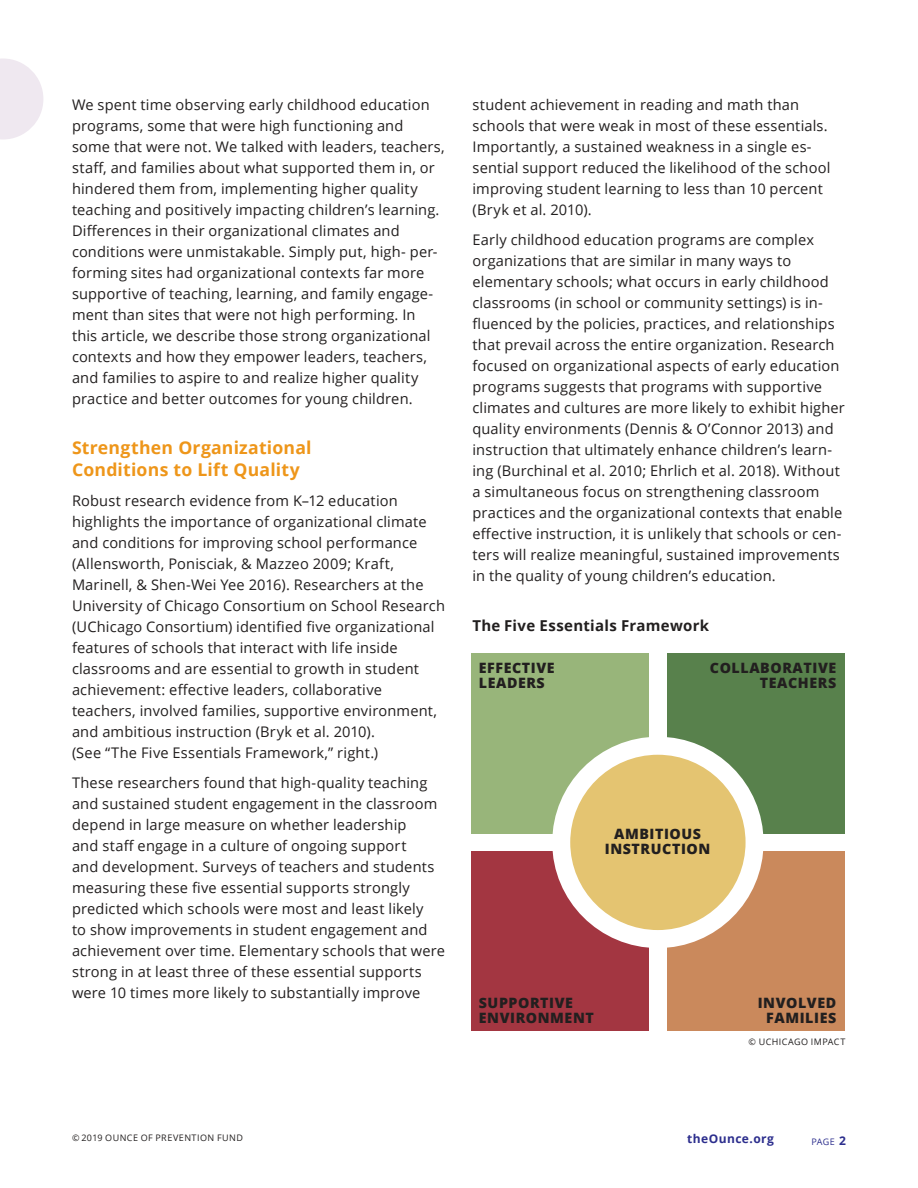
<style>
.page{position:relative;width:918px;height:1188px;background:#fff}
.page>*{position:absolute;margin:0;border:0;box-sizing:border-box;transform-origin:0 0}
.t1{font:700 17.7px/22.5px "Open Sans";letter-spacing:.01em;color:#ee961a}
.t2{font:700 15px "Open Sans";letter-spacing:.02em;color:#221f1f}
.t3{font:14.7px/21px "Open Sans";letter-spacing:.01em;color:#221f1f}
.t4{font:800 14.25px/15px "Open Sans";letter-spacing:.04em;color:#221f1f}
.t5{font:700 12px "Open Sans";letter-spacing:.035em;color:#2c2e8d}
.t6{font:9px "Open Sans";letter-spacing:.045em;color:#221f1f}
.t7{font:9px "Open Sans";color:#2c2e8d}
.s1{font-weight:700;font-size:12px}
</style>
<div class="page">
<svg style="left:0;top:58px;width:43px;height:81px"></svg>
<div style="left:471px;top:653px;width:178px;height:180px;background:#98b57a"></div>
<div style="left:667px;top:653px;width:178px;height:180px;background:#58814c"></div>
<div style="left:471px;top:851px;width:178px;height:180px;background:#a33641"></div>
<div style="left:667px;top:851px;width:178px;height:180px;background:#ca895c"></div>
<div style="left:561px;top:746px;width:194px;height:193px;background:#e4c471;border-radius:50%"></div>
<div style="left:552px;top:737px;width:212px;height:211px;border:18px solid #fff;border-radius:50%"></div>
<p class="t3" style="left:72px;top:96px;width:374px">We spent time observing early childhood education programs, some that were high functioning and some that were not. We talked with leaders, teachers, staff, and families about what supported them in, or hindered them from, implementing higher quality teaching and positively impacting children’s learning.<br>Differences in their organizational climates and conditions were unmistakable. Simply put, high- per&shy;forming sites had organizational contexts far more supportive of teaching, learning, and family engage&shy;ment than sites that were not high performing. In<br>this article, we describe those strong organizational contexts and how they empower leaders, teachers, and families to aspire to and realize higher quality practice and better outcomes for young children.</p>
<p class="t1" style="left:72px;top:438px;width:241px">Strengthen Organizational<br>Conditions to Lift Quality</p>
<p class="t3" style="left:72px;top:492px;width:375px">Robust research evidence from K–12 education highlights the importance of organizational climate and conditions for improving school performance (Allensworth, Ponisciak, &amp; Mazzeo 2009; Kraft, Marinell, &amp; Shen-Wei Yee 2016). Researchers at the University of Chicago Consortium on School Research (UChicago Consortium) identified five organizational features of schools that interact with life inside classrooms and are essential to growth in student achievement: effective leaders, collaborative teachers, involved families, supportive environment, and ambitious instruction (Bryk et al. 2010).<br>(See “The Five Essentials Framework,” right.)</p>
<p class="t3" style="left:72px;top:774px;width:375px">These researchers found that high-quality teaching and sustained student engagement in the classroom depend in large measure on whether leadership<br>and staff engage in a culture of ongoing support<br>and development. Surveys of teachers and students measuring these five essential supports strongly predicted which schools were most and least likely<br>to show improvements in student engagement and achievement over time. Elementary schools that were strong in at least three of these essential supports were 10 times more likely to substantially improve</p>
<p class="t3" style="left:473px;top:96px;width:360px">student achievement in reading and math than schools that were weak in most of these essentials.<br>Importantly, a sustained weakness in a single es&shy;sential support reduced the likelihood of the school improving student learning to less than 10 percent (Bryk et al. 2010).</p>
<p class="t3" style="left:473px;top:229px;width:374px">Early childhood education programs are complex organizations that are similar in many ways to elementary schools; what occurs in early childhood classrooms (in school or community settings) is in&shy;fluenced by the policies, practices, and relationships that prevail across the entire organization. Research focused on organizational aspects of early education programs suggests that programs with supportive climates and cultures are more likely to exhibit higher quality environments (Dennis &amp; O’Connor 2013) and instruction that ultimately enhance children’s learn&shy;ing (Burchinal et al. 2010; Ehrlich et al. 2018). Without a simultaneous focus on strengthening classroom practices and the organizational contexts that enable effective instruction, it is unlikely that schools or cen&shy;ters will realize meaningful, sustained improvements in the quality of young children’s education.</p>
<p class="t2" style="left:473px;top:619px;width:238px">The Five Essentials Framework</p>
<p class="t4" style="left:479px;top:660px;width:77px">EFFECTIVE<br>LEADERS</p>
<p class="t4" style="left:710px;top:660px;width:128px;text-align:right">COLLABORATIVE<br>TEACHERS</p>
<p class="t4" style="left:605px;top:827px;width:107px;text-align:center">AMBITIOUS<br>INSTRUCTION</p>
<p class="t4" style="left:479px;top:995px;width:117px">SUPPORTIVE<br>ENVIRONMENT</p>
<p class="t4" style="left:758px;top:995px;width:80px;text-align:center">INVOLVED<br>FAMILIES</p>
<p class="t6" style="left:749px;top:1035px;width:98px">© UCHICAGO IMPACT</p>
<p class="t6" style="left:72px;top:1134px;width:172px">© 2019 OUNCE OF PREVENTION FUND</p>
<p class="t5" style="left:687px;top:1134px;width:88px">theOunce.org</p>
<p class="t7" style="left:811px;top:1136px;width:36px">PAGE <span class="s1">2</span></p>
</div>
